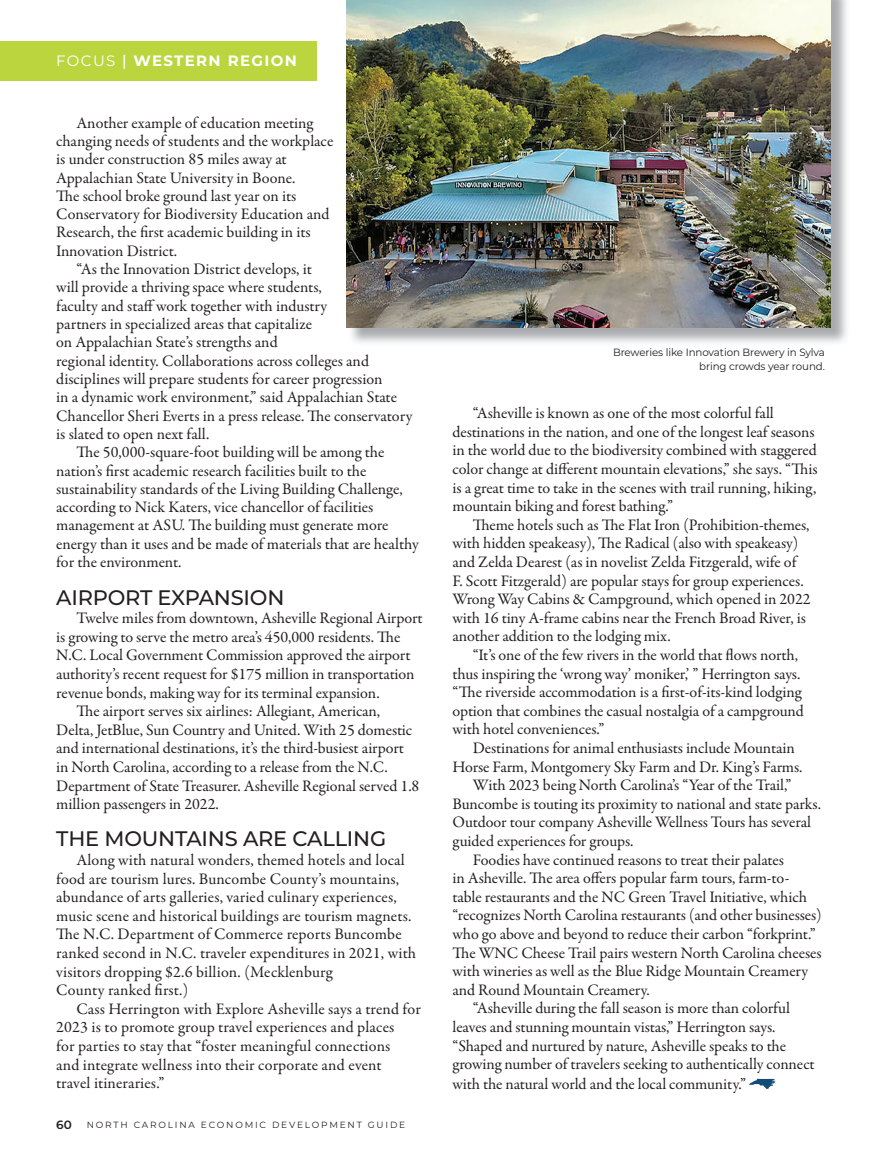
<style>
.page{position:relative;width:878px;height:1175px;background:#fff}
.page>*{position:absolute;margin:0;border:0;box-sizing:border-box;transform-origin:0 0}
.t1{font:500 21px "Montserrat";letter-spacing:-.01em;color:#231f20}
.t2{font:16.2px/18.6px "Garamond Premr Pro";letter-spacing:-.005em;color:#231f20}
.t3{font:700 15px "Montserrat";letter-spacing:.09em;color:#fff}
.t4{font:10.5px/13.5px "Montserrat";letter-spacing:-.01em;color:#231f20;text-align:right}
.t5{font:9px "Montserrat";letter-spacing:.2em;color:#231f20}
.s1{font-weight:400}
.s2{font-weight:500}
.s3{font-weight:600;font-size:12px}
</style>
<div class="page">
<div style="left:0;top:40px;width:316px;height:40px;background:#bbd53f"></div>
<svg style="left:749px;top:1078px;width:27px;height:11px"></svg>
<img style="left:348px;top:0;width:499px;height:343px">
<img style="left:346px;top:0;width:484px;height:327px">
<p class="t3" style="left:56px;top:50px;width:242px"><span class="s1">FOCUS</span> <span class="s2">|</span> WESTERN REGION</p>
<p class="t2" style="left:56px;top:114px;width:278px;text-indent:20px">Another example of education meeting changing needs of students and the workplace is under construction 85 miles away at Appalachian State University in Boone.<br>The school broke ground last year on its Conservatory for Biodiversity Education and Research, the first academic building in its Innovation District.</p>
<p class="t2" style="left:76px;top:260px;width:237px">“As the Innovation District develops, it</p>
<p class="t2" style="left:56px;top:278px;width:267px">will provide a thriving space where students,</p>
<p class="t2" style="left:56px;top:297px;width:272px">faculty and staff work together with industry</p>
<p class="t2" style="left:56px;top:315px;width:257px">partners in specialized areas that capitalize</p>
<p class="t2" style="left:56px;top:333px;width:223px">on Appalachian State’s strengths and</p>
<p class="t2" style="left:56px;top:352px;width:314px">regional identity. Collaborations across colleges and</p>
<p class="t2" style="left:56px;top:370px;width:328px">disciplines will prepare students for career progression</p>
<p class="t2" style="left:56px;top:388px;width:342px">in a dynamic work environment,” said Appalachian State</p>
<p class="t2" style="left:56px;top:406px;width:357px">Chancellor Sheri Everts in a press release. The conservatory</p>
<p class="t2" style="left:56px;top:425px;width:154px">is slated to open next fall.</p>
<p class="t2" style="left:76px;top:443px;width:309px">The 50,000-square-foot building will be among the</p>
<p class="t2" style="left:56px;top:461px;width:312px">nation’s first academic research facilities built to the</p>
<p class="t2" style="left:56px;top:480px;width:348px">sustainability standards of the Living Building Challenge,</p>
<p class="t2" style="left:56px;top:498px;width:318px">according to Nick Katers, vice chancellor of facilities</p>
<p class="t2" style="left:56px;top:516px;width:334px">management at ASU. The building must generate more</p>
<p class="t2" style="left:56px;top:535px;width:364px">energy than it uses and be made of materials that are healthy</p>
<p class="t2" style="left:56px;top:553px;width:127px">for the environment.</p>
<p class="t1" style="left:56px;top:582px;width:230px">AIRPORT EXPANSION</p>
<p class="t2" style="left:76px;top:609px;width:348px">Twelve miles from downtown, Asheville Regional Airport</p>
<p class="t2" style="left:56px;top:627px;width:345px">is growing to serve the metro area’s 450,000 residents. The</p>
<p class="t2" style="left:56px;top:646px;width:356px">N.C. Local Government Commission approved the airport</p>
<p class="t2" style="left:56px;top:665px;width:360px">authority’s recent request for $175 million in transportation</p>
<p class="t2" style="left:56px;top:683px;width:325px">revenue bonds, making way for its terminal expansion.</p>
<p class="t2" style="left:76px;top:702px;width:305px">The airport serves six airlines: Allegiant, American,</p>
<p class="t2" style="left:56px;top:720px;width:357px">Delta, JetBlue, Sun Country and United. With 25 domestic</p>
<p class="t2" style="left:56px;top:739px;width:349px">and international destinations, it’s the third-busiest airport</p>
<p class="t2" style="left:56px;top:758px;width:333px">in North Carolina, according to a release from the N.C.</p>
<p class="t2" style="left:56px;top:776px;width:365px">Department of State Treasurer. Asheville Regional served 1.8</p>
<p class="t2" style="left:56px;top:795px;width:164px">million passengers in 2022.</p>
<p class="t1" style="left:56px;top:824px;width:331px">THE MOUNTAINS ARE CALLING</p>
<p class="t2" style="left:56px;top:851px;width:361px;text-indent:20px">Along with natural wonders, themed hotels and local food are tourism lures. Buncombe County’s mountains, abundance of arts galleries, varied culinary experiences, music scene and historical buildings are tourism magnets.<br>The N.C. Department of Commerce reports Buncombe ranked second in N.C. traveler expenditures in 2021, with visitors dropping $2.6 billion. (Mecklenburg<br>County ranked first.)</p>
<p class="t2" style="left:56px;top:999px;width:366px;text-indent:20px">Cass Herrington with Explore Asheville says a trend for 2023 is to promote group travel experiences and places<br>for parties to stay that “foster meaningful connections<br>and integrate wellness into their corporate and event<br>travel itineraries.”</p>
<p class="t5" style="left:56px;top:1118px;width:350px"><span class="s3">60</span> NORTH CAROLINA ECONOMIC DEVELOPMENT GUIDE</p>
<p class="t4" style="left:613px;top:345px;width:213px">Breweries like Innovation Brewery in Sylva bring crowds year round.</p>
<p class="t2" style="left:452px;top:404px;width:366px;text-indent:20px">“Asheville is known as one of the most colorful fall destinations in the nation, and one of the longest leaf seasons in the world due to the biodiversity combined with staggered color change at different mountain elevations,” she says. “This is a great time to take in the scenes with trail running, hiking, mountain biking and forest bathing.”</p>
<p class="t2" style="left:452px;top:516px;width:359px;text-indent:20px">Theme hotels such as The Flat Iron (Prohibition-themes, with hidden speakeasy), The Radical (also with speakeasy) and Zelda Dearest (as in novelist Zelda Fitzgerald, wife of<br>F. Scott Fitzgerald) are popular stays for group experiences.<br>Wrong Way Cabins &amp; Campground, which opened in 2022 with 16 tiny A-frame cabins near the French Broad River, is another addition to the lodging mix.</p>
<p class="t2" style="left:452px;top:646px;width:353px;text-indent:20px">“It’s one of the few rivers in the world that flows north, thus inspiring the ‘wrong way’ moniker,’ ” Herrington says. “The riverside accommodation is a first-of-its-kind lodging option that combines the casual nostalgia of a campground with hotel conveniences.”</p>
<p class="t2" style="left:472px;top:739px;width:323px">Destinations for animal enthusiasts include Mountain</p>
<p class="t2" style="left:452px;top:757px;width:351px">Horse Farm, Montgomery Sky Farm and Dr. King’s Farms.</p>
<p class="t2" style="left:472px;top:776px;width:320px">With 2023 being North Carolina’s “Year of the Trail,”</p>
<p class="t2" style="left:452px;top:794px;width:370px">Buncombe is touting its proximity to national and state parks.</p>
<p class="t2" style="left:452px;top:813px;width:360px">Outdoor tour company Asheville Wellness Tours has several</p>
<p class="t2" style="left:452px;top:832px;width:182px">guided experiences for groups.</p>
<p class="t2" style="left:472px;top:850px;width:313px">Foodies have continued reasons to treat their palates</p>
<p class="t2" style="left:452px;top:869px;width:338px">in Asheville. The area offers popular farm tours, farm-to-</p>
<p class="t2" style="left:452px;top:887px;width:356px">table restaurants and the NC Green Travel Initiative, which</p>
<p class="t2" style="left:452px;top:906px;width:371px">“recognizes North Carolina restaurants (and other businesses)</p>
<p class="t2" style="left:452px;top:925px;width:365px">who go above and beyond to reduce their carbon “forkprint.”</p>
<p class="t2" style="left:452px;top:943px;width:370px">The WNC Cheese Trail pairs western North Carolina cheeses</p>
<p class="t2" style="left:452px;top:962px;width:357px">with wineries as well as the Blue Ridge Mountain Creamery</p>
<p class="t2" style="left:452px;top:980px;width:199px">and Round Mountain Creamery.</p>
<p class="t2" style="left:472px;top:999px;width:319px">“Asheville during the fall season is more than colorful</p>
<p class="t2" style="left:452px;top:1018px;width:324px">leaves and stunning mountain vistas,” Herrington says.</p>
<p class="t2" style="left:452px;top:1036px;width:335px">“Shaped and nurtured by nature, Asheville speaks to the</p>
<p class="t2" style="left:452px;top:1055px;width:364px">growing number of travelers seeking to authentically connect</p>
<p class="t2" style="left:452px;top:1074px;width:295px">with the natural world and the local community.”</p>
</div>
